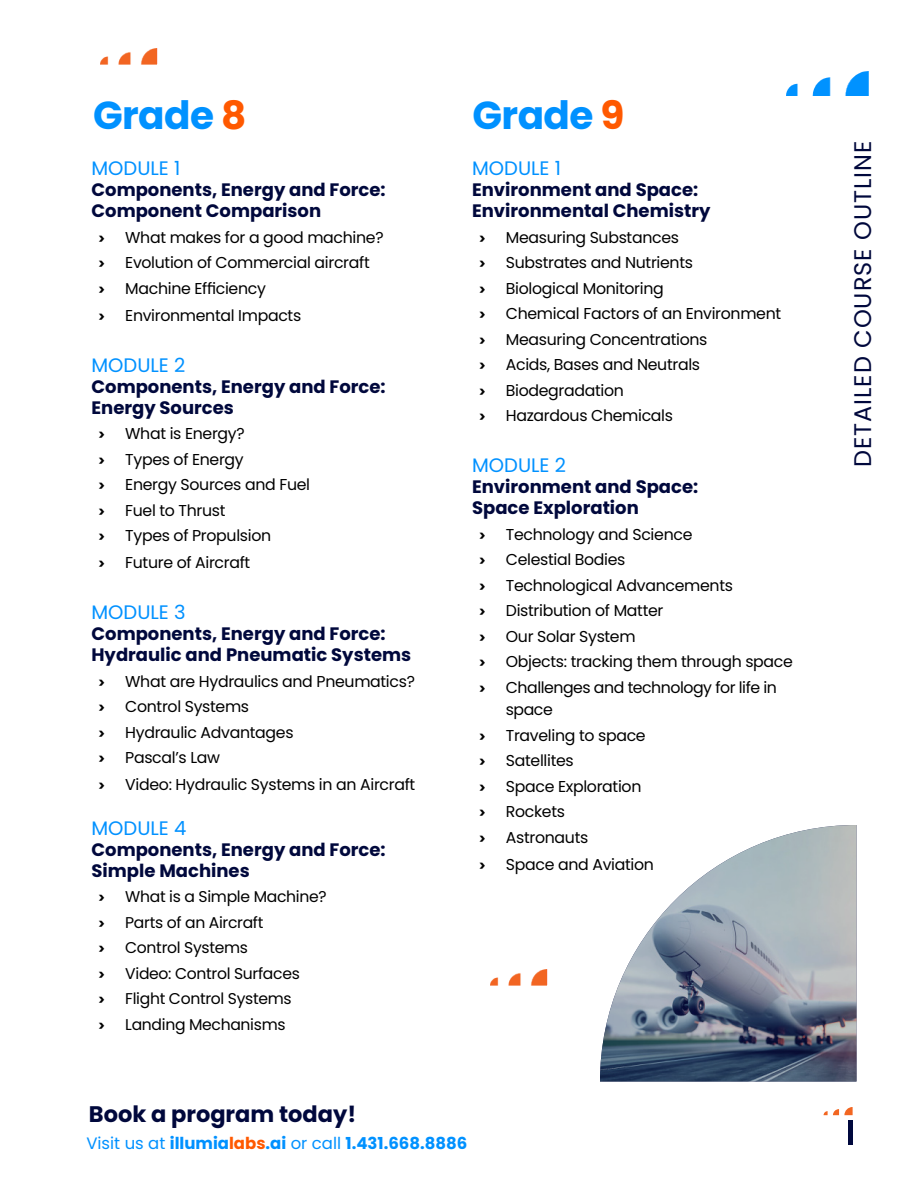
<style>
.page{position:relative;width:918px;height:1188px;background:#fff}
.page>*{position:absolute;margin:0;border:0;box-sizing:border-box;transform-origin:0 0}
.heading{font:700 39px "Poppins";letter-spacing:-.015em;color:#0091ff}
.body{font:24px "Poppins";letter-spacing:.04em;color:#00083c}
.t1{font:700 22.5px "Poppins";color:#00083c}
.body-2{font:19.5px "Poppins";color:#0091ff}
.body-3{font:700 18px/21px "Poppins";color:#00083c}
.t2{font:700 16.5px "Poppins";color:#0091ff}
.t3{font:15.75px/22.5px "Poppins";letter-spacing:-.02em;color:#000}
.t4{font:900 15.75px "Obvia";color:#000}
.t5{font:15.6px "Poppins";letter-spacing:-.02em;color:#000}
.t6{font:900 15.6px "Obvia";color:#000}
.s1{color:#ff5900}
.s2{font-weight:400}
</style>
<div class="page">
<div style="left:848px;top:1120px;width:5px;height:25px;background:#00083d"></div>
<svg style="left:824px;top:1107px;width:29px;height:8px"></svg>
<img style="left:600px;top:825px;width:256px;height:257px">
<img style="left:786px;top:72px;width:83px;height:24px">
<img style="left:490px;top:969px;width:58px;height:16px">
<img style="left:100px;top:48px;width:58px;height:17px">
<p class="heading" style="left:93px;top:93px;width:155px">Grade <span class="s1">8</span></p>
<p class="heading" style="left:472px;top:93px;width:154px">Grade <span class="s1">9</span></p>
<p class="body-2" style="left:92px;top:157px;width:90px">MODULE 1</p>
<p class="body-3" style="left:92px;top:180px;width:296px">Components, Energy and Force:<br>Component Comparison</p>
<p class="t4" style="left:98px;top:228px;width:8px">›</p>
<p class="t3" style="left:125px;top:226px;width:260px">What makes for a good machine?</p>
<p class="t4" style="left:98px;top:253px;width:8px">›</p>
<p class="t3" style="left:125px;top:252px;width:246px">Evolution of Commercial aircraft</p>
<p class="t4" style="left:98px;top:279px;width:8px">›</p>
<p class="t3" style="left:125px;top:277px;width:142px">Machine Efficiency</p>
<p class="t4" style="left:98px;top:306px;width:8px">›</p>
<p class="t3" style="left:125px;top:304px;width:178px">Environmental Impacts</p>
<p class="body-2" style="left:92px;top:354px;width:95px">MODULE 2</p>
<p class="body-3" style="left:92px;top:376px;width:296px">Components, Energy and Force:<br>Energy Sources</p>
<p class="t4" style="left:98px;top:424px;width:8px">›</p>
<p class="t3" style="left:125px;top:423px;width:121px">What is Energy?</p>
<p class="t4" style="left:98px;top:450px;width:8px">›</p>
<p class="t3" style="left:125px;top:448px;width:120px">Types of Energy</p>
<p class="t4" style="left:98px;top:475px;width:8px">›</p>
<p class="t3" style="left:125px;top:474px;width:186px">Energy Sources and Fuel</p>
<p class="t4" style="left:98px;top:501px;width:8px">›</p>
<p class="t3" style="left:125px;top:499px;width:102px">Fuel to Thrust</p>
<p class="t4" style="left:98px;top:526px;width:8px">›</p>
<p class="t3" style="left:125px;top:525px;width:147px">Types of Propulsion</p>
<p class="t4" style="left:98px;top:553px;width:8px">›</p>
<p class="t3" style="left:125px;top:552px;width:127px">Future of Aircraft</p>
<p class="body-2" style="left:92px;top:601px;width:96px">MODULE 3</p>
<p class="body-3" style="left:92px;top:624px;width:321px">Components, Energy and Force:<br>Hydraulic and Pneumatic Systems</p>
<p class="t4" style="left:98px;top:672px;width:8px">›</p>
<p class="t3" style="left:125px;top:670px;width:291px">What are Hydraulics and Pneumatics?</p>
<p class="t4" style="left:98px;top:697px;width:8px">›</p>
<p class="t3" style="left:125px;top:696px;width:125px">Control Systems</p>
<p class="t4" style="left:98px;top:723px;width:8px">›</p>
<p class="t3" style="left:125px;top:721px;width:170px">Hydraulic Advantages</p>
<p class="t4" style="left:98px;top:748px;width:8px">›</p>
<p class="t3" style="left:125px;top:747px;width:96px">Pascal’s Law</p>
<p class="t4" style="left:98px;top:775px;width:8px">›</p>
<p class="t3" style="left:125px;top:774px;width:292px">Video: Hydraulic Systems in an Aircraft</p>
<p class="body-2" style="left:92px;top:816px;width:96px">MODULE 4</p>
<p class="body-3" style="left:92px;top:839px;width:296px">Components, Energy and Force:<br>Simple Machines</p>
<p class="t6" style="left:98px;top:887px;width:8px">›</p>
<p class="t5" style="left:125px;top:888px;width:203px">What is a Simple Machine?</p>
<p class="t6" style="left:98px;top:913px;width:8px">›</p>
<p class="t5" style="left:125px;top:913px;width:140px">Parts of an Aircraft</p>
<p class="t6" style="left:98px;top:938px;width:8px">›</p>
<p class="t5" style="left:125px;top:939px;width:124px">Control Systems</p>
<p class="t6" style="left:98px;top:964px;width:8px">›</p>
<p class="t5" style="left:125px;top:964px;width:176px">Video: Control Surfaces</p>
<p class="t6" style="left:98px;top:989px;width:8px">›</p>
<p class="t5" style="left:125px;top:990px;width:168px">Flight Control Systems</p>
<p class="t6" style="left:98px;top:1015px;width:8px">›</p>
<p class="t5" style="left:125px;top:1015px;width:162px">Landing Mechanisms</p>
<p class="body-2" style="left:472px;top:157px;width:90px">MODULE 1</p>
<p class="body-3" style="left:472px;top:180px;width:240px">Environment and Space:<br>Environmental Chemistry</p>
<p class="t4" style="left:479px;top:228px;width:8px">›</p>
<p class="t3" style="left:506px;top:226px;width:175px">Measuring Substances</p>
<p class="t4" style="left:479px;top:253px;width:8px">›</p>
<p class="t3" style="left:506px;top:252px;width:189px">Substrates and Nutrients</p>
<p class="t4" style="left:479px;top:279px;width:8px">›</p>
<p class="t3" style="left:506px;top:277px;width:159px">Biological Monitoring</p>
<p class="t4" style="left:479px;top:304px;width:8px">›</p>
<p class="t3" style="left:506px;top:303px;width:277px">Chemical Factors of an Environment</p>
<p class="t4" style="left:479px;top:330px;width:8px">›</p>
<p class="t3" style="left:506px;top:328px;width:203px">Measuring Concentrations</p>
<p class="t4" style="left:479px;top:355px;width:8px">›</p>
<p class="t3" style="left:506px;top:354px;width:196px">Acids, Bases and Neutrals</p>
<p class="t4" style="left:479px;top:381px;width:8px">›</p>
<p class="t3" style="left:506px;top:379px;width:120px">Biodegradation</p>
<p class="t4" style="left:479px;top:406px;width:8px">›</p>
<p class="t3" style="left:506px;top:405px;width:169px">Hazardous Chemicals</p>
<p class="body-2" style="left:472px;top:454px;width:95px">MODULE 2</p>
<p class="body-3" style="left:472px;top:477px;width:228px">Environment and Space:<br>Space Exploration</p>
<p class="t4" style="left:479px;top:525px;width:8px">›</p>
<p class="t3" style="left:506px;top:523px;width:188px">Technology and Science</p>
<p class="t4" style="left:479px;top:550px;width:8px">›</p>
<p class="t3" style="left:506px;top:549px;width:121px">Celestial Bodies</p>
<p class="t4" style="left:479px;top:576px;width:8px">›</p>
<p class="t3" style="left:506px;top:574px;width:229px">Technological Advancements</p>
<p class="t4" style="left:479px;top:601px;width:8px">›</p>
<p class="t3" style="left:506px;top:600px;width:159px">Distribution of Matter</p>
<p class="t4" style="left:479px;top:627px;width:8px">›</p>
<p class="t3" style="left:506px;top:625px;width:131px">Our Solar System</p>
<p class="t4" style="left:479px;top:652px;width:8px">›</p>
<p class="t3" style="left:506px;top:651px;width:289px">Objects: tracking them through space</p>
<p class="t4" style="left:479px;top:678px;width:8px">›</p>
<p class="t3" style="left:506px;top:676px;width:273px">Challenges and technology for life in space</p>
<p class="t4" style="left:479px;top:726px;width:8px">›</p>
<p class="t3" style="left:506px;top:724px;width:141px">Traveling to space</p>
<p class="t4" style="left:479px;top:751px;width:8px">›</p>
<p class="t3" style="left:506px;top:750px;width:69px">Satellites</p>
<p class="t4" style="left:479px;top:777px;width:8px">›</p>
<p class="t3" style="left:506px;top:775px;width:137px">Space Exploration</p>
<p class="t4" style="left:479px;top:802px;width:8px">›</p>
<p class="t3" style="left:506px;top:801px;width:61px">Rockets</p>
<p class="t4" style="left:479px;top:828px;width:8px">›</p>
<p class="t3" style="left:506px;top:826px;width:84px">Astronauts</p>
<p class="t4" style="left:479px;top:855px;width:8px">›</p>
<p class="t3" style="left:506px;top:853px;width:150px">Space and Aviation</p>
<h3 class="t1" style="left:89px;top:1101px;width:269px">Book a program today!</h3>
<p class="t2" style="left:86px;top:1133px;width:382px"><span class="s2">Visit us at</span> illumia<span class="s1">labs</span>.ai <span class="s2">or call</span> 1.431.668.8886</p>
<p class="body" style="left:849px;top:467px;width:328px;rotate:-90deg">DETAILED COURSE OUTLINE</p>
</div>
